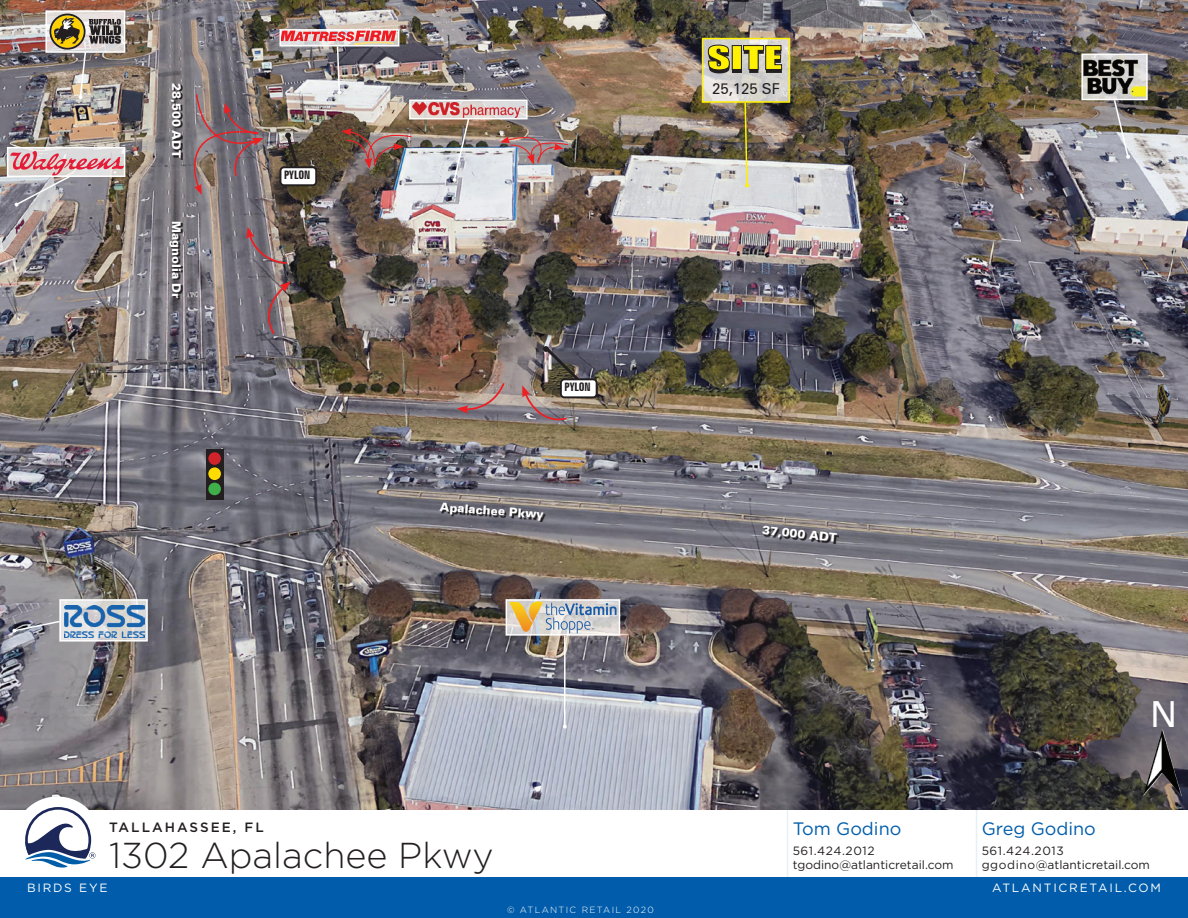
<style>
.page{position:relative;width:1188px;height:918px;background:#fff}
.page>*{position:absolute;margin:0;border:0;box-sizing:border-box;transform-origin:0 0}
.t1{font:300 36px "Gotham";color:#231f20}
.t2{font:36px "Zurich BT";color:#fff}
.t3{font:18px "Gotham";color:#015dab}
.t4{font:15px "Zurich BT";color:#231f20}
.t5{font:500 13.5px "Gotham";letter-spacing:.15em;color:#231f20}
.t6{font:12px/14.4px "Gotham";color:#231f20}
.t7{font:900 12px "Zurich BT";color:#fff}
.t8{font:12px "Gotham";letter-spacing:.15em;color:#fff}
.t9{font:700 extra-condensed 11.7px "Zurich BT";color:#231f20}
.t10{font:300 9px "Gotham";letter-spacing:.15em;color:#fff}
</style>
<div class="page">
<img style="left:0;top:0;width:1188px;height:810px">
<hr style="left:976px;top:810px;width:1px;height:74px;background:#e5f1f7">
<hr style="left:787px;top:810px;width:1px;height:74px;background:#e5f1f7">
<div style="left:13px;top:796px;width:88px;height:88px;background:#fff;border-radius:50%"></div>
<svg style="left:25px;top:807px;width:71px;height:61px"></svg>
<div style="left:0;top:878px;width:1188px;height:40px;background:#015dab"></div>
<div style="left:206px;top:449px;width:17px;height:50px;background:#231f20"></div>
<div style="left:208px;top:452px;width:13px;height:13px;background:#d1232a;border-radius:50%"></div>
<div style="left:208px;top:467px;width:13px;height:13px;background:#ffdc01;border-radius:50%"></div>
<div style="left:208px;top:483px;width:13px;height:12px;background:#40ae49;border-radius:50%"></div>
<img style="left:1143px;top:729px;width:39px;height:67px">
<svg style="left:457px;top:381px;width:49px;height:33px;background:#9b7e77"></svg>
<svg style="left:258px;top:281px;width:33px;height:55px;background:#8c7779"></svg>
<svg style="left:246px;top:227px;width:43px;height:38px;background:#877071"></svg>
<svg style="left:172px;top:93px;width:91px;height:102px;background:#827074"></svg>
<svg style="left:284px;top:132px;width:17px;height:34px"></svg>
<img style="left:522px;top:345px;width:61px;height:80px">
<div style="left:561px;top:379px;width:36px;height:18px;background:#fff;border-radius:4px"></div>
<div style="left:560px;top:378px;width:38px;height:20px;border:2px solid #231f20;border-radius:4px"></div>
<div style="left:280px;top:167px;width:36px;height:18px;background:#fff;border-radius:4px"></div>
<div style="left:279px;top:166px;width:38px;height:20px;border:2px solid #231f20;border-radius:4px"></div>
<img style="left:413px;top:103px;width:111px;height:13px">
<div style="left:409px;top:100px;width:119px;height:19px;border:2px solid #fff"></div>
<svg style="left:453px;top:117px;width:18px;height:65px"></svg>
<svg style="left:705px;top:41px;width:82px;height:59px;background:#d6d5d1"></svg>
<div style="left:732px;top:49px;width:10px;height:24px;background:#231f20"></div>
<svg style="left:708px;top:45px;width:22px;height:28px"></svg>
<div style="left:732px;top:45px;width:10px;height:25px;background:#fff101;border:1px solid #231f20"></div>
<svg style="left:743px;top:45px;width:39px;height:28px"></svg>
<div style="left:702px;top:38px;width:88px;height:65px;border:2px solid #fff101"></div>
<svg style="left:744px;top:101px;width:5px;height:86px"></svg>
<svg style="left:441px;top:504px;width:105px;height:18px;background:#5c5a62"></svg>
<svg style="left:764px;top:527px;width:75px;height:17px"></svg>
<svg style="left:172px;top:85px;width:11px;height:75px"></svg>
<svg style="left:171px;top:223px;width:12px;height:76px"></svg>
<img style="left:1084px;top:57px;width:61px;height:40px">
<div style="left:1081px;top:54px;width:67px;height:46px;border:2px solid #fff"></div>
<svg style="left:1113px;top:98px;width:17px;height:61px"></svg>
<svg style="left:509px;top:602px;width:108px;height:31px;background:#c5c2b5"></svg>
<div style="left:506px;top:599px;width:114px;height:37px;border:2px solid #fff"></div>
<hr style="left:564px;top:636px;width:2px;height:91px;background:#fff">
<svg style="left:563px;top:725px;width:4px;height:4px"></svg>
<div style="left:279px;top:29px;width:120px;height:18px;border:2px solid #fff"></div>
<img style="left:280px;top:30px;width:119px;height:64px">
<svg style="left:48px;top:13px;width:74px;height:37px"></svg>
<div style="left:45px;top:10px;width:80px;height:43px;border:2px solid #fff"></div>
<img style="left:49px;top:14px;width:73px;height:85px">
<svg style="left:10px;top:150px;width:112px;height:1px"></svg>
<div style="left:7px;top:147px;width:118px;height:30px;border:2px solid #fff"></div>
<img style="left:10px;top:151px;width:115px;height:56px">
<svg style="left:62px;top:602px;width:83px;height:37px"></svg>
<img style="left:64px;top:606px;width:80px;height:32px">
<div style="left:59px;top:599px;width:89px;height:43px;border:2px solid #fff"></div>
<svg style="left:12px;top:620px;width:49px;height:13px"></svg>
<img style="left:341px;top:128px;width:72px;height:40px">
<img style="left:500px;top:126px;width:69px;height:38px">
<p class="t7" style="left:184px;top:83px;width:76px;rotate:90deg">28,500 ADT</p>
<p class="t7" style="left:184px;top:221px;width:78px;rotate:90deg">Magnolia Dr</p>
<p class="t9" style="left:284px;top:168px;width:28px">PYLON</p>
<p class="t9" style="left:564px;top:380px;width:28px">PYLON</p>
<p class="t7" style="left:440px;top:500px;width:106px;rotate:4deg">Apalachee Pkwy</p>
<p class="t5" style="left:109px;top:818px;width:156px">TALLAHASSEE, FL</p>
<h1 class="t1" style="left:109px;top:832px;width:386px">1302 Apalachee Pkwy</h1>
<p class="t4" style="left:712px;top:80px;width:69px">25,125 SF</p>
<p class="t7" style="left:763px;top:523px;width:76px;rotate:6deg">37,000 ADT</p>
<h1 class="t2" style="left:1151px;top:692px;width:28px">N</h1>
<h2 class="t3" style="left:793px;top:817px;width:110px">Tom Godino</h2>
<p class="t6" style="left:793px;top:843px;width:162px">561.424.2012 tgodino@atlanticretail.com</p>
<h2 class="t3" style="left:982px;top:817px;width:116px">Greg Godino</h2>
<p class="t6" style="left:982px;top:843px;width:170px">561.424.2013 ggodino@atlanticretail.com</p>
<p class="t8" style="left:27px;top:881px;width:82px">BIRDS EYE</p>
<p class="t8" style="left:992px;top:881px;width:170px">ATLANTICRETAIL.COM</p>
<p class="t10" style="left:507px;top:904px;width:148px">© ATLANTIC RETAIL 2020</p>
</div>
